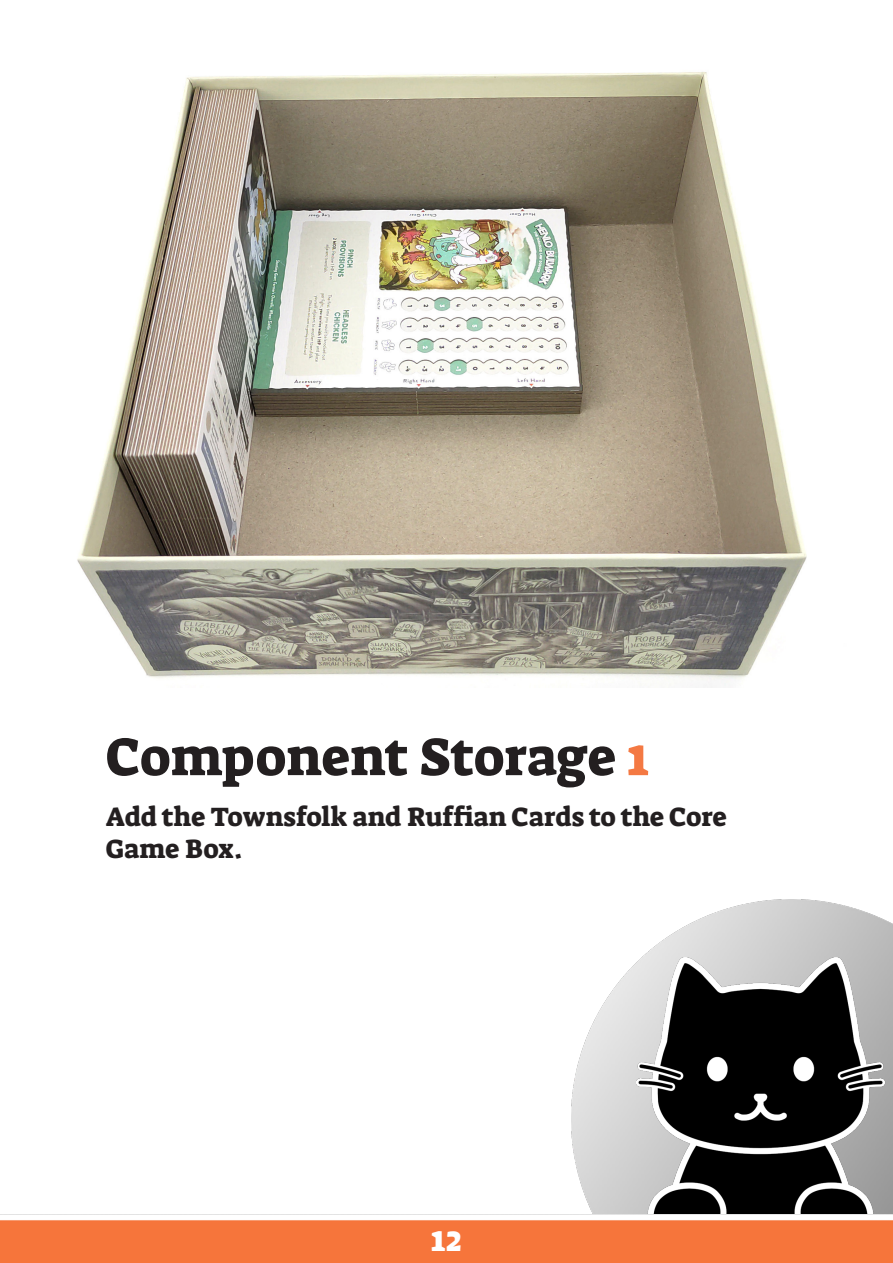
<style>
.page{position:relative;width:893px;height:1263px;background:#fff}
.page>*{position:absolute;margin:0;border:0;box-sizing:border-box;transform-origin:0 0}
.t1{font:54px "Suez One";color:#231f20}
.t2{font:36px "Suez One";color:#fff}
.t3{font:27px/32.4px "Suez One";color:#231f20}
.s1{color:#f47943}
</style>
<div class="page">
<img style="left:572px;top:899px;width:321px;height:316px">
<img style="left:627px;top:948px;width:266px;height:267px">
<div style="left:0;top:1220px;width:634px;height:43px;background:#f6753b"></div>
<div style="left:634px;top:1220px;width:259px;height:43px;background:#f6753b"></div>
<img style="left:77px;top:72px;width:730px;height:615px">
<p class="t1" style="left:106px;top:722px;width:544px">Component Storage <span class="s1">1</span></p>
<p class="t3" style="left:106px;top:800px;width:623px">Add the Townsfolk and Ruffian Cards to the Core<br>Game Box.</p>
<p class="t2" style="left:431px;top:1215px;width:32px">12</p>
</div>
